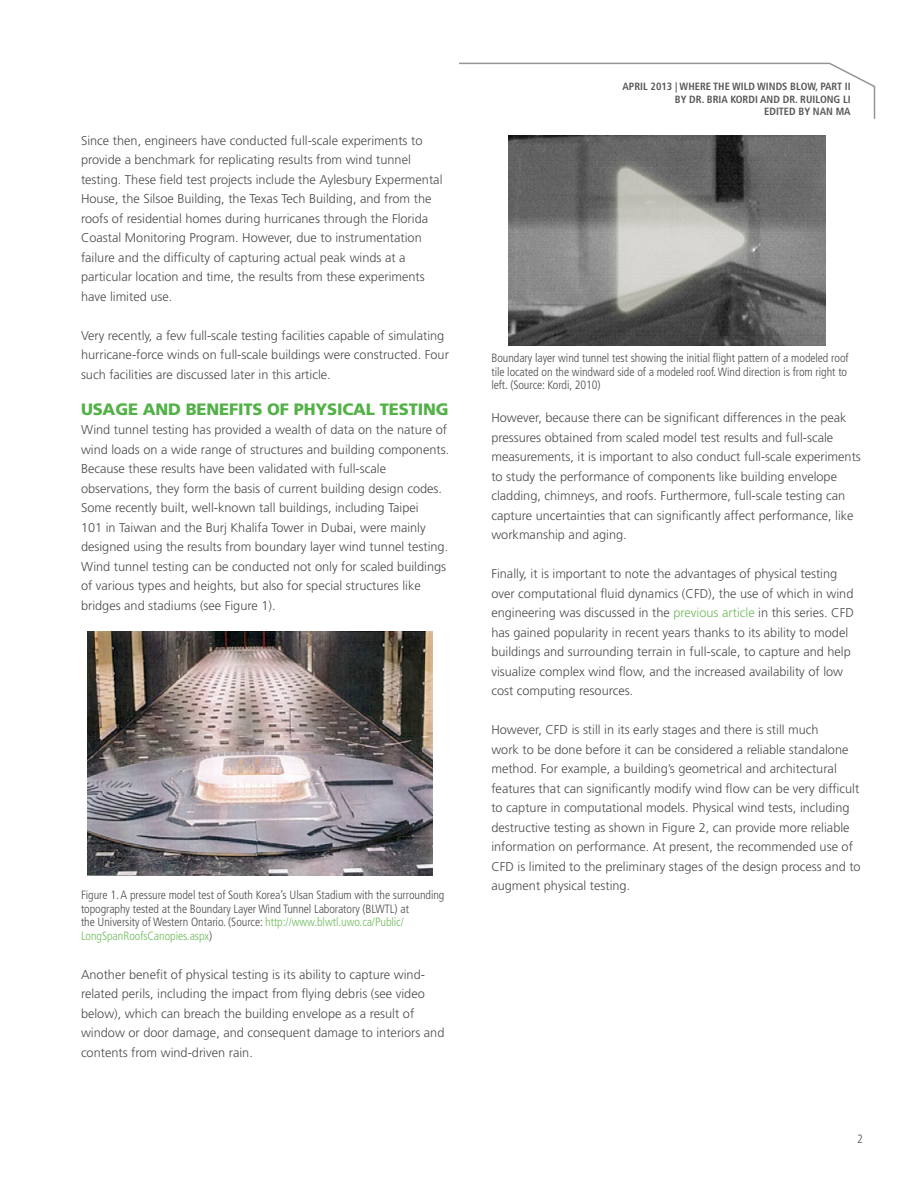
<style>
.page{position:relative;width:918px;height:1188px;background:#fff}
.page>*{position:absolute;margin:0;border:0;box-sizing:border-box;transform-origin:0 0}
.Body{font:900 16.5px "Frutiger LT Std";letter-spacing:-.01em;color:#53b247}
.Body-2{font:300 12.75px/19.5px "Frutiger LT Std";color:#4b4c4d}
.Body-3{font:300 condensed 12px/13.5px "Frutiger LT Std";letter-spacing:-.005em;color:#4b4c4d}
.copyright{font:300 condensed 12px "Frutiger LT Std";color:#4b4c4d}
.t1{font:700 condensed 10.5px/12.6px "Frutiger LT Std";color:#57585a;text-align:right}
.s1{color:#70bb5d}
</style>
<div class="page">
<svg style="left:459px;top:62px;width:417px;height:57px"></svg>
<img style="left:88px;top:632px;width:345px;height:244px">
<img style="left:508px;top:135px;width:317px;height:210px">
<p class="Body-2" style="left:81px;top:131px;width:363px">Since then, engineers have conducted full-scale experiments to provide a benchmark for replicating results from wind tunnel testing. These field test projects include the Aylesbury Expermental House, the Silsoe Building, the Texas Tech Building, and from the roofs of residential homes during hurricanes through the Florida Coastal Monitoring Program. However, due to instrumentation failure and the difficulty of capturing actual peak winds at a particular location and time, the results from these experiments have limited use.</p>
<p class="Body-2" style="left:81px;top:326px;width:369px">Very recently, a few full-scale testing facilities capable of simulating hurricane-force winds on full-scale buildings were constructed. Four such facilities are discussed later in this article.</p>
<p class="Body" style="left:81px;top:399px;width:369px">USAGE AND BENEFITS OF PHYSICAL TESTING</p>
<p class="Body-2" style="left:81px;top:420px;width:370px">Wind tunnel testing has provided a wealth of data on the nature of wind loads on a wide range of structures and building components.<br>Because these results have been validated with full-scale observations, they form the basis of current building design codes.<br>Some recently built, well-known tall buildings, including Taipei<br>101 in Taiwan and the Burj Khalifa Tower in Dubai, were mainly designed using the results from boundary layer wind tunnel testing.<br>Wind tunnel testing can be conducted not only for scaled buildings of various types and heights, but also for special structures like bridges and stadiums (see Figure 1).</p>
<p class="Body-3" style="left:81px;top:888px;width:365px">Figure 1. A pressure model test of South Korea’s Ulsan Stadium with the surrounding topography tested at the Boundary Layer Wind Tunnel Laboratory (BLWTL) at<br>the University of Western Ontario. (Source: <span class="s1">http://www.blwtl.uwo.ca/Public/ LongSpanRoofsCanopies.aspx</span>)</p>
<p class="Body-2" style="left:81px;top:965px;width:365px">Another benefit of physical testing is its ability to capture wind&shy;related perils, including the impact from flying debris (see video below), which can breach the building envelope as a result of window or door damage, and consequent damage to interiors and contents from wind-driven rain.</p>
<p class="t1" style="left:623px;top:80px;width:230px">APRIL 2013 | WHERE THE WILD WINDS BLOW, PART II<br>BY DR. BRIA KORDI AND DR. RUILONG LI<br>EDITED BY NAN MA</p>
<p class="Body-3" style="left:491px;top:351px;width:359px">Boundary layer wind tunnel test showing the initial flight pattern of a modeled roof tile located on the windward side of a modeled roof. Wind direction is from right to left. (Source: Kordi, 2010)</p>
<p class="Body-2" style="left:491px;top:408px;width:371px">However, because there can be significant differences in the peak pressures obtained from scaled model test results and full-scale measurements, it is important to also conduct full-scale experiments to study the performance of components like building envelope cladding, chimneys, and roofs. Furthermore, full-scale testing can capture uncertainties that can significantly affect performance, like workmanship and aging.</p>
<p class="Body-2" style="left:491px;top:564px;width:364px">Finally, it is important to note the advantages of physical testing over computational fluid dynamics (CFD), the use of which in wind engineering was discussed in the <span class="s1">previous article</span> in this series. CFD has gained popularity in recent years thanks to its ability to model buildings and surrounding terrain in full-scale, to capture and help visualize complex wind flow, and the increased availability of low cost computing resources.</p>
<p class="Body-2" style="left:491px;top:720px;width:371px">However, CFD is still in its early stages and there is still much<br>work to be done before it can be considered a reliable standalone method. For example, a building’s geometrical and architectural features that can significantly modify wind flow can be very difficult to capture in computational models. Physical wind tests, including destructive testing as shown in Figure 2, can provide more reliable information on performance. At present, the recommended use of CFD is limited to the preliminary stages of the design process and to augment physical testing.</p>
<p class="copyright" style="left:857px;top:1132px;width:7px">2</p>
</div>
